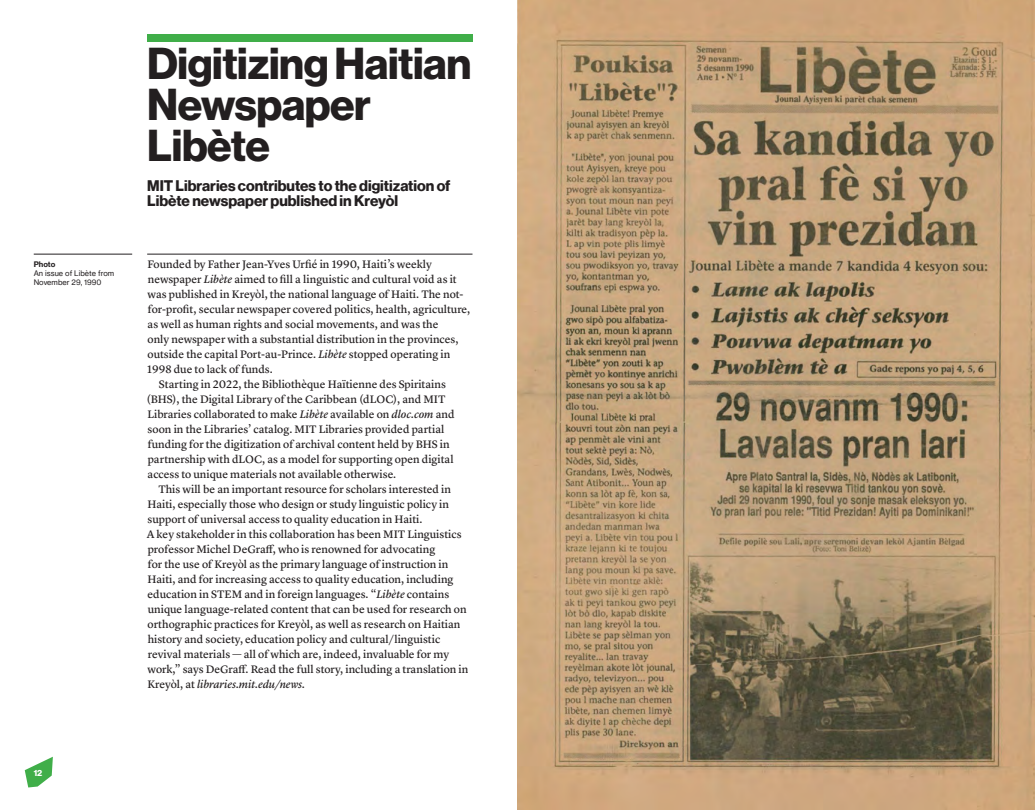
<style>
.page{position:relative;width:1035px;height:810px;background:#fff}
.page>*{position:absolute;margin:0;border:0;box-sizing:border-box;transform-origin:0 0}
.HEADLINE{font:43.75px/41.2px "N Haas Grotesk DS Std 75 Bd";letter-spacing:-.01em;color:#231f20}
.SUB_HEAD{font:15px/15px "N Haas Grotesk DS Pro 75 Bd";color:#231f20}
.BODYCOPY{font:11.25px/15px "Lyon Text Regular No.2";color:#231f20}
.FIRST_PARAGRAPH{font:11.25px/15px "Lyon Text Regular No.2";color:#231f20}
.t1{font:8.75px "N Haas Grotesk DS Std 75 Bd";color:#fff}
.t2{font:7.5px/9px "N Haas Grotesk TX Pro 55 Rg";color:#231f20}
.s1{font-family:"N Haas Grotesk TX Pro 75 Bd"}
.s2{font-style:italic}
</style>
<div class="page">
<svg style="left:25px;top:757px;width:28px;height:31px"></svg>
<div style="left:147px;top:34px;width:325px;height:8px;background:#40ae49"></div>
<hr style="left:147px;top:254px;width:325px;height:1px;background:#231f20">
<img style="left:518px;top:0;width:517px;height:810px">
<hr style="left:34px;top:254px;width:98px;height:1px;background:#231f20">
<p class="t2" style="left:34px;top:259px;width:82px"><span class="s1">Photo<br></span>An issue of Libète from<br>November 29, 1990</p>
<p class="t1" style="left:34px;top:768px;width:10px">12</p>
<p class="HEADLINE" style="left:147px;top:43px;width:326px">Digitizing Haitian<br>Newspaper<br>Libète</p>
<p class="SUB_HEAD" style="left:147px;top:179px;width:305px">MIT Libraries contributes to the digitization of<br>Libète newspaper published in Kreyòl</p>
<p class="FIRST_PARAGRAPH" style="left:147px;top:256px;width:325px">Founded by Father Jean-Yves Urfié in 1990, Haiti’s weekly newspaper <span class="s2">Libète</span> aimed to fill a linguistic and cultural void as it was published in Kreyòl, the national language of Haiti. The not&shy;for-profit, secular newspaper covered politics, health, agriculture, as well as human rights and social movements, and was the<br>only newspaper with a substantial distribution in the provinces, outside the capital Port-au-Prince. <span class="s2">Libète</span> stopped operating in 1998 due to lack of funds.</p>
<p class="BODYCOPY" style="left:147px;top:376px;width:309px;text-indent:12px">Starting in 2022, the Bibliothèque Haïtienne des Spiritains (BHS), the Digital Library of the Caribbean (dLOC), and MIT Libraries collaborated to make <span class="s2">Libète</span> available on <span class="s2">dloc.com</span> and soon in the Libraries’ catalog. MIT Libraries provided partial funding for the digitization of archival content held by BHS in partnership with dLOC, as a model for supporting open digital access to unique materials not available otherwise.</p>
<p class="BODYCOPY" style="left:147px;top:481px;width:323px;text-indent:12px">This will be an important resource for scholars interested in Haiti, especially those who design or study linguistic policy in support of universal access to quality education in Haiti.<br>A key stakeholder in this collaboration has been MIT Linguistics professor Michel DeGraff, who is renowned for advocating<br>for the use of Kreyòl as the primary language of instruction in Haiti, and for increasing access to quality education, including education in STEM and in foreign languages. “<span class="s2">Libète</span> contains unique language-related content that can be used for research on orthographic practices for Kreyòl, as well as research on Haitian history and society, education policy and cultural/linguistic revival materials — all of which are, indeed, invaluable for my work,” says DeGraff. Read the full story, including a translation in Kreyòl, at <span class="s2">libraries.mit.edu/news.</span></p>
</div>
